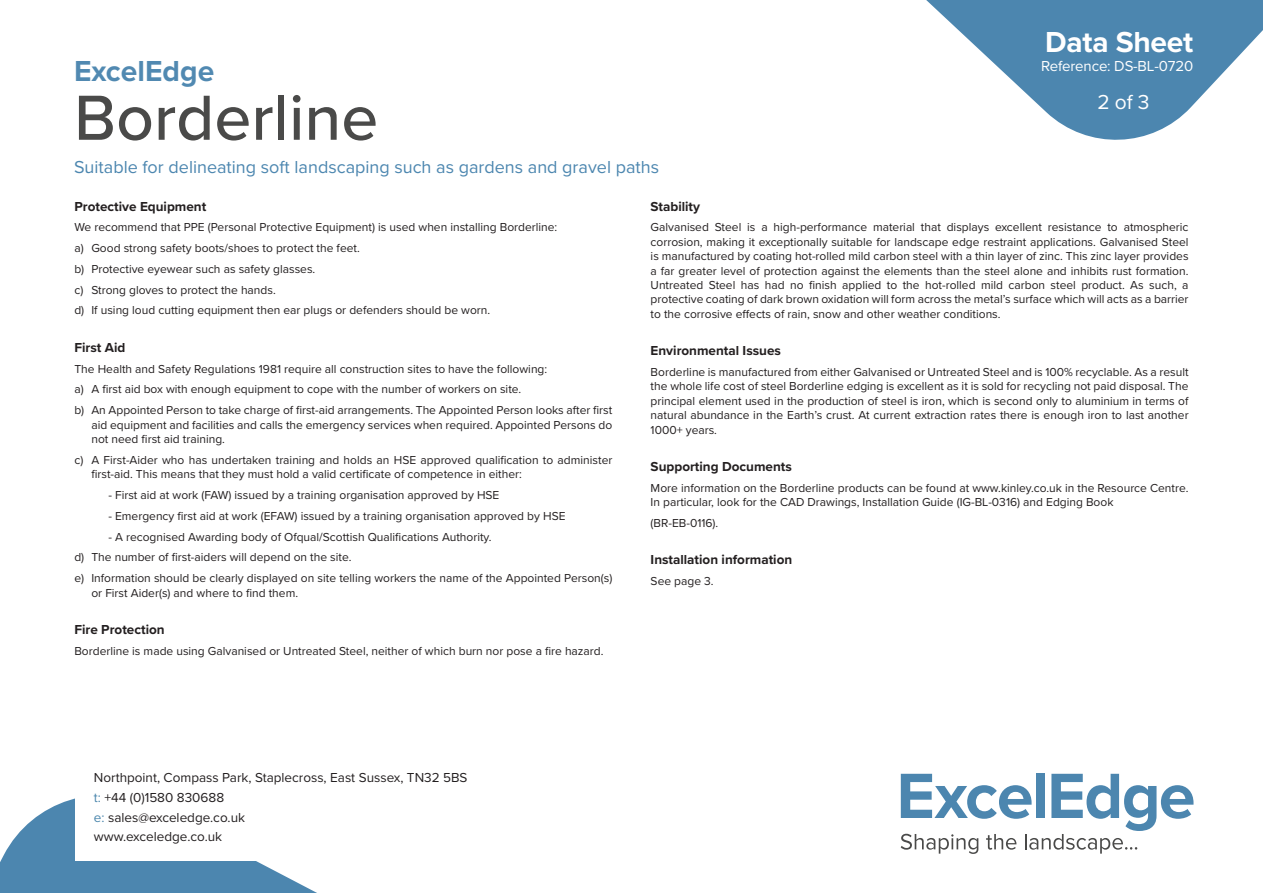
<style>
.page{position:relative;width:1263px;height:893px;background:#fff}
.page>*{position:absolute;margin:0;border:0;box-sizing:border-box;transform-origin:0 0}
.t1{font:500 66px "Proxima Nova";color:#4a4a49}
.t2{font:700 30px "Proxima Nova";color:rgb(77 135 176/.98)}
.t3{font:700 30px "Proxima Nova";letter-spacing:-.01em;color:#fff}
.t4{font:21px "Proxima Nova";color:#fff}
.t5{font:18px "Proxima Nova";color:#4d87b0}
.t6{font:15px "Proxima Nova";letter-spacing:-.01em;color:#fff}
.t7{font:13.5px/19.6px "Proxima Nova";color:#231f20}
.Heading{font:700 13.5px "Proxima Nova";color:#231f20}
.Body_text_indents{font:700 13.5px "Proxima Nova";color:#231f20}
.Body_text{font:12px/14.4px "Proxima Nova";color:#231f20;text-align:justify}
.Body_text_indents-2{font:12px/14.4px "Proxima Nova";color:#231f20}
.s1{color:#4a86ac}
</style>
<div class="page">
<svg style="left:926px;top:0;width:337px;height:140px;fill:#4c86af"></svg>
<svg style="left:0;top:798px;width:317px;height:95px;fill:#4c86af"></svg>
<svg style="left:901px;top:774px;width:292px;height:80px"></svg>
<div style="left:75px;top:769px;width:225px;height:92px;background:#fff"></div>
<h2 class="t2" style="left:74px;top:49px;width:142px">ExcelEdge</h2>
<h1 class="t1" style="left:74px;top:69px;width:306px">Borderline</h1>
<h3 class="t5" style="left:74px;top:153px;width:587px">Suitable for delineating soft landscaping such as gardens and gravel paths</h3>
<h2 class="t3" style="left:1045px;top:19px;width:149px">Data Sheet</h2>
<p class="t6" style="left:1041px;top:55px;width:153px">Reference: DS-BL-0720</p>
<h3 class="t4" style="left:1097px;top:87px;width:53px">2 of 3</h3>
<p class="Body_text_indents" style="left:74px;top:196px;width:133px">Protective Equipment</p>
<p class="Body_text" style="left:74px;top:220px;width:484px">We recommend that PPE (Personal Protective Equipment) is used when installing Borderline:</p>
<p class="Body_text_indents-2" style="left:74px;top:240px;width:287px">a) Good strong safety boots/shoes to protect the feet.</p>
<p class="Body_text_indents-2" style="left:74px;top:261px;width:242px">b) Protective eyewear such as safety glasses.</p>
<p class="Body_text_indents-2" style="left:74px;top:282px;width:203px">c) Strong gloves to protect the hands.</p>
<p class="Body_text_indents-2" style="left:74px;top:303px;width:417px">d) If using loud cutting equipment then ear plugs or defenders should be worn.</p>
<p class="Heading" style="left:74px;top:337px;width:53px">First Aid</p>
<p class="Body_text" style="left:74px;top:361px;width:474px">The Health and Safety Regulations 1981 require all construction sites to have the following:</p>
<p class="Body_text_indents-2" style="left:74px;top:382px;width:448px">a) A first aid box with enough equipment to cope with the number of workers on site.</p>
<p class="Body_text_indents-2" style="left:91px;top:402px;width:522px;text-align:justify;text-indent:-17px">b) An Appointed Person to take charge of first-aid arrangements. The Appointed Person looks after first aid equipment and facilities and calls the emergency services when required. Appointed Persons do not need first aid training.</p>
<p class="Body_text_indents-2" style="left:91px;top:452px;width:522px;text-indent:-17px">c) A First-Aider who has undertaken training and holds an HSE approved qualification to administer first-aid. This means that they must hold a valid certificate of competence in either:</p>
<p class="Body_text_indents-2" style="left:108px;top:487px;width:392px">- First aid at work (FAW) issued by a training organisation approved by HSE</p>
<p class="Body_text_indents-2" style="left:108px;top:508px;width:459px">- Emergency first aid at work (EFAW) issued by a training organisation approved by HSE</p>
<p class="Body_text_indents-2" style="left:108px;top:529px;width:385px">- A recognised Awarding body of Ofqual/Scottish Qualifications Authority.</p>
<p class="Body_text_indents-2" style="left:74px;top:550px;width:279px">d) The number of first-aiders will depend on the site.</p>
<p class="Body_text_indents-2" style="left:91px;top:570px;width:522px;text-indent:-17px">e) Information should be clearly displayed on site telling workers the name of the Appointed Person(s) or First Aider(s) and where to find them.</p>
<p class="Heading" style="left:74px;top:619px;width:92px">Fire Protection</p>
<p class="Body_text" style="left:74px;top:643px;width:531px">Borderline is made using Galvanised or Untreated Steel, neither of which burn nor pose a fire hazard.</p>
<p class="Heading" style="left:651px;top:196px;width:51px">Stability</p>
<p class="Body_text" style="left:651px;top:220px;width:539px">Galvanised Steel is a high-performance material that displays excellent resistance to atmospheric corrosion, making it exceptionally suitable for landscape edge restraint applications. Galvanised Steel is manufactured by coating hot-rolled mild carbon steel with a thin layer of zinc. This zinc layer provides a far greater level of protection against the elements than the steel alone and inhibits rust formation.<br>Untreated Steel has had no finish applied to the hot-rolled mild carbon steel product. As such, a protective coating of dark brown oxidation will form across the metal’s surface which will acts as a barrier to the corrosive effects of rain, snow and other weather conditions.</p>
<p class="Heading" style="left:651px;top:341px;width:132px">Environmental Issues</p>
<p class="Body_text" style="left:651px;top:364px;width:539px">Borderline is manufactured from either Galvanised or Untreated Steel and is 100% recyclable. As a result the whole life cost of steel Borderline edging is excellent as it is sold for recycling not paid disposal. The principal element used in the production of steel is iron, which is second only to aluminium in terms of natural abundance in the Earth’s crust. At current extraction rates there is enough iron to last another 1000+ years.</p>
<p class="Heading" style="left:651px;top:456px;width:143px">Supporting Documents</p>
<p class="Body_text" style="left:651px;top:480px;width:539px">More information on the Borderline products can be found at www.kinley.co.uk in the Resource Centre.<br>In particular, look for the CAD Drawings, Installation Guide (IG-BL-0316) and Edging Book</p>
<p class="Body_text" style="left:651px;top:515px;width:69px">(BR-EB-0116).</p>
<p class="Heading" style="left:651px;top:550px;width:143px">Installation information</p>
<p class="Body_text" style="left:651px;top:573px;width:65px">See page 3.</p>
<p class="t7" style="left:94px;top:767px;width:375px">Northpoint, Compass Park, Staplecross, East Sussex, TN32 5BS <span class="s1">t:</span> +44 (0)1580 830688<br><span class="s1">e:</span> sales@exceledge.co.uk<br>www.exceledge.co.uk</p>
</div>
